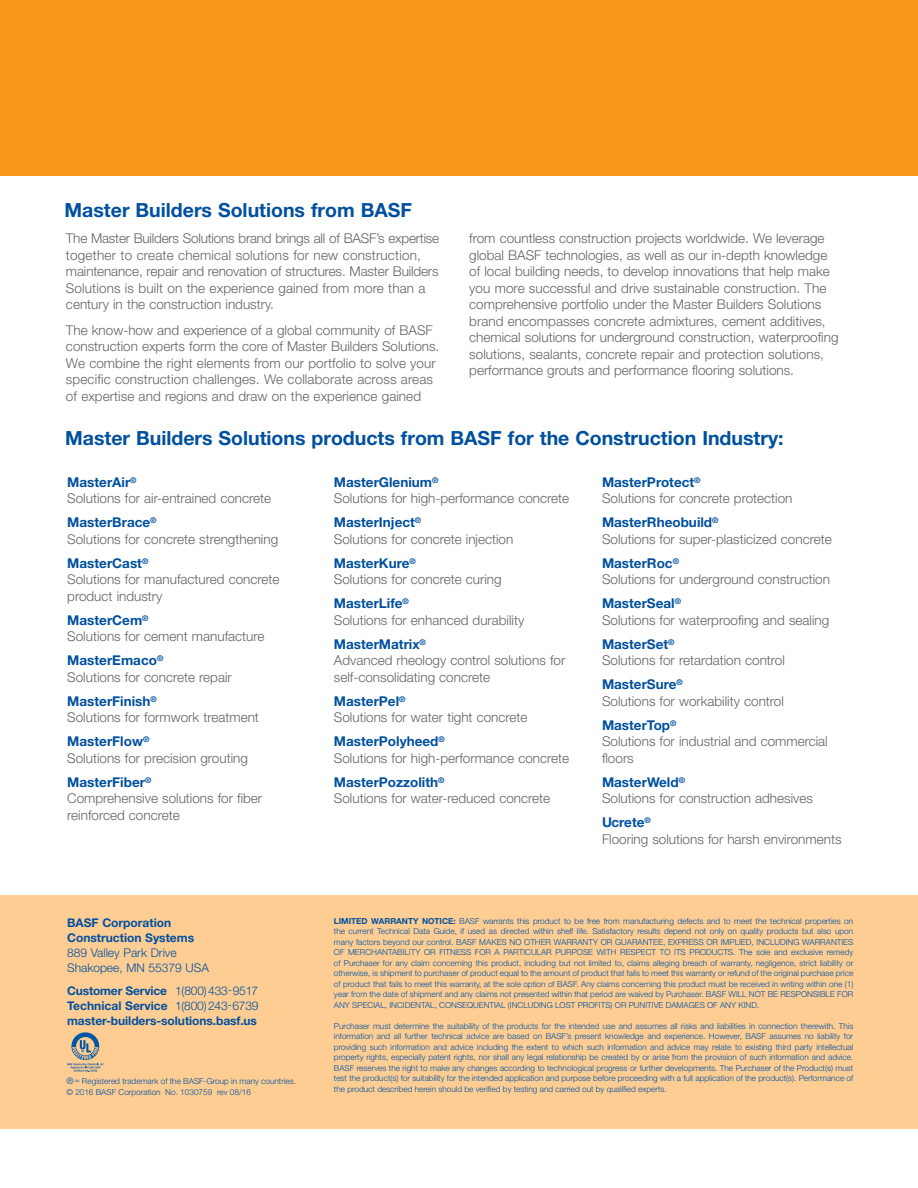
<style>
.page{position:relative;width:918px;height:1188px;background:#fff}
.page>*{position:absolute;margin:0;border:0;box-sizing:border-box;transform-origin:0 0}
.Address__Body{font:700 19.5px "Helvetica Neue LT Std";color:#01509f}
.Address__Body-2{font:300 13.5px/16.5px "Helvetica Neue LT Std";color:#636366}
.Address__Body-3{font:700 12px/15px "Helvetica Neue LT Std";letter-spacing:-.005em;color:#01509f;text-align:justify}
.Address__Body-4{font:300 12px/15px "Helvetica Neue LT Std";color:#01509f}
.t1{font:300 8.25px/10.5px "Helvetica Neue LT Std";color:#01509f;text-align:justify}
.s1{font-weight:700;color:#01509f}
.s2{font-weight:700}
.s3{font-weight:300}
.s4{font-size:9px}
</style>
<div class="page">
<div style="left:0;top:895px;width:918px;height:233px;background:#fdcd94"></div>
<svg style="left:67px;top:1032px;width:37px;height:40px"></svg>
<div style="left:0;top:0;width:918px;height:175px;background:#f7981d"></div>
<p class="Address__Body" style="left:65px;top:198px;width:349px">Master Builders Solutions from BASF</p>
<p class="Address__Body-2" style="left:66px;top:230px;width:375px">The Master Builders Solutions brand brings all of BASF’s expertise together to create chemical solutions for new construction, maintenance, repair and renovation of structures. Master Builders Solutions is built on the experience gained from more than a century in the construction industry.</p>
<p class="Address__Body-2" style="left:66px;top:322px;width:375px">The know-how and experience of a global community of BASF construction experts form the core of Master Builders Solutions.<br>We combine the right elements from our portfolio to solve your specific construction challenges. We collaborate across areas of expertise and regions and draw on the experience gained</p>
<p class="Address__Body-2" style="left:469px;top:230px;width:371px">from countless construction projects worldwide. We leverage global BASF technologies, as well as our in-depth knowledge of local building needs, to develop innovations that help make you more successful and drive sustainable construction. The comprehensive portfolio under the Master Builders Solutions brand encompasses concrete admixtures, cement additives, chemical solutions for underground construction, waterproofing solutions, sealants, concrete repair and protection solutions, performance grouts and performance flooring solutions.</p>
<p class="Address__Body" style="left:65px;top:426px;width:720px">Master Builders Solutions products from BASF for the Construction Industry:</p>
<p class="Address__Body-2" style="left:67px;top:474px;width:205px"><span class="s1">MasterAir</span><sup>®<br></sup>Solutions for air-entrained concrete</p>
<p class="Address__Body-2" style="left:67px;top:514px;width:212px"><span class="s1">MasterBrace</span><sup>®<br></sup>Solutions for concrete strengthening</p>
<p class="Address__Body-2" style="left:67px;top:555px;width:214px"><span class="s1">MasterCast</span><sup>®<br></sup>Solutions for manufactured concrete product industry</p>
<p class="Address__Body-2" style="left:67px;top:612px;width:199px"><span class="s1">MasterCem</span><sup>®<br></sup>Solutions for cement manufacture</p>
<p class="Address__Body-2" style="left:67px;top:652px;width:166px"><span class="s1">MasterEmaco</span><sup>®<br></sup>Solutions for concrete repair</p>
<p class="Address__Body-2" style="left:67px;top:693px;width:193px"><span class="s1">MasterFinish</span><sup>®<br></sup>Solutions for formwork treatment</p>
<p class="Address__Body-2" style="left:67px;top:733px;width:182px"><span class="s1">MasterFlow</span><sup>®<br></sup>Solutions for precision grouting</p>
<p class="Address__Body-2" style="left:67px;top:774px;width:196px"><span class="s1">MasterFiber</span><sup>®<br></sup>Comprehensive solutions for fiber reinforced concrete</p>
<p class="Address__Body-4" style="left:67px;top:915px;width:143px"><span class="s2">BASF Corporation<br>Construction Systems<br></span>889 Valley Park Drive<br>Shakopee, MN 55379 USA</p>
<p class="Address__Body-3" style="left:67px;top:982px;width:193px">Customer Service <span class="s3">1(800) 433-9517<br></span>Technical Service <span class="s3">1(800) 243-6739 </span>master-builders-solutions.basf.us</p>
<p class="t1" style="left:66px;top:1076px;width:231px"><span class="s4">®</span> = Registered trademark of the BASF-Group in many countries.</p>
<p class="t1" style="left:66px;top:1086px;width:186px">© 2016 BASF Corporation No. 1030759 rev 08/16</p>
<p class="Address__Body-2" style="left:334px;top:474px;width:237px"><span class="s1">MasterGlenium</span><sup>®<br></sup>Solutions for high-performance concrete</p>
<p class="Address__Body-2" style="left:334px;top:514px;width:181px"><span class="s1">MasterInject</span><sup>®<br></sup>Solutions for concrete injection</p>
<p class="Address__Body-2" style="left:334px;top:555px;width:169px"><span class="s1">MasterKure</span><sup>®<br></sup>Solutions for concrete curing</p>
<p class="Address__Body-2" style="left:334px;top:595px;width:192px"><span class="s1">MasterLife</span><sup>®<br></sup>Solutions for enhanced durability</p>
<p class="Address__Body-2" style="left:334px;top:636px;width:233px"><span class="s1">MasterMatrix</span><sup>®<br></sup>Advanced rheology control solutions for self-consolidating concrete</p>
<p class="Address__Body-2" style="left:334px;top:693px;width:195px"><span class="s1">MasterPel</span><sup>®<br></sup>Solutions for water tight concrete</p>
<p class="Address__Body-2" style="left:334px;top:733px;width:237px"><span class="s1">MasterPolyheed</span><sup>®<br></sup>Solutions for high-performance concrete</p>
<p class="Address__Body-2" style="left:334px;top:774px;width:218px"><span class="s1">MasterPozzolith</span><sup>®<br></sup>Solutions for water-reduced concrete</p>
<p class="Address__Body-2" style="left:602px;top:474px;width:192px"><span class="s1">MasterProtect</span><sup>®<br></sup>Solutions for concrete protection</p>
<p class="Address__Body-2" style="left:602px;top:514px;width:231px"><span class="s1">MasterRheobuild</span><sup>®<br></sup>Solutions for super-plasticized concrete</p>
<p class="Address__Body-2" style="left:602px;top:555px;width:229px"><span class="s1">MasterRoc</span><sup>®<br></sup>Solutions for underground construction</p>
<p class="Address__Body-2" style="left:602px;top:595px;width:229px"><span class="s1">MasterSeal</span><sup>®<br></sup>Solutions for waterproofing and sealing</p>
<p class="Address__Body-2" style="left:602px;top:636px;width:184px"><span class="s1">MasterSet</span><sup>®<br></sup>Solutions for retardation control</p>
<p class="Address__Body-2" style="left:602px;top:676px;width:183px"><span class="s1">MasterSure</span><sup>®<br></sup>Solutions for workability control</p>
<p class="Address__Body-2" style="left:602px;top:717px;width:227px"><span class="s1">MasterTop</span><sup>®<br></sup>Solutions for industrial and commercial floors</p>
<p class="Address__Body-2" style="left:602px;top:774px;width:212px"><span class="s1">MasterWeld</span><sup>®<br></sup>Solutions for construction adhesives</p>
<p class="Address__Body-2" style="left:602px;top:814px;width:241px"><span class="s1">Ucrete</span><sup>®<br></sup>Flooring solutions for harsh environments</p>
<p class="t1" style="left:334px;top:915px;width:521px"><span class="s2">LIMITED WARRANTY NOTICE:</span> BASF warrants this product to be free from manufacturing defects and to meet the technical properties on</p>
<p class="t1" style="left:334px;top:926px;width:521px">the current Technical Data Guide, if used as directed within shelf life. Satisfactory results depend not only on quality products but also upon many factors beyond our control. BASF MAKES NO OTHER WARRANTY OR GUARANTEE, EXPRESS OR IMPLIED, INCLUDING WARRANTIES OF MERCHANTABILITY OR FITNESS FOR A PARTICULAR PURPOSE WITH RESPECT TO ITS PRODUCTS. The sole and exclusive remedy of Purchaser for any claim concerning this product, including but not limited to, claims alleging breach of warranty, negligence, strict liability or otherwise, is shipment to purchaser of product equal to the amount of product that fails to meet this warranty or refund of the original purchase price of product that fails to meet this warranty, at the sole option of BASF. Any claims concerning this product must be received in writing within one (1) year from the date of shipment and any claims not presented within that period are waived by Purchaser. BASF WILL NOT BE RESPONSIBLE FOR ANY SPECIAL, INCIDENTAL, CONSEQUENTIAL (INCLUDING LOST PROFITS) OR PUNITIVE DAMAGES OF ANY KIND.</p>
<p class="t1" style="left:334px;top:1020px;width:521px">Purchaser must determine the suitability of the products for the intended use and assumes all risks and liabilities in connection therewith. This information and all further technical advice are based on BASF’s present knowledge and experience. However, BASF assumes no liability for providing such information and advice including the extent to which such information and advice may relate to existing third party intellectual property rights, especially patent rights, nor shall any legal relationship be created by or arise from the provision of such information and advice.<br>BASF reserves the right to make any changes according to technological progress or further developments. The Purchaser of the Product(s) must test the product(s) for suitability for the intended application and purpose before proceeding with a full application of the product(s). Performance of the product described herein should be verified by testing and carried out by qualified experts.</p>
</div>
